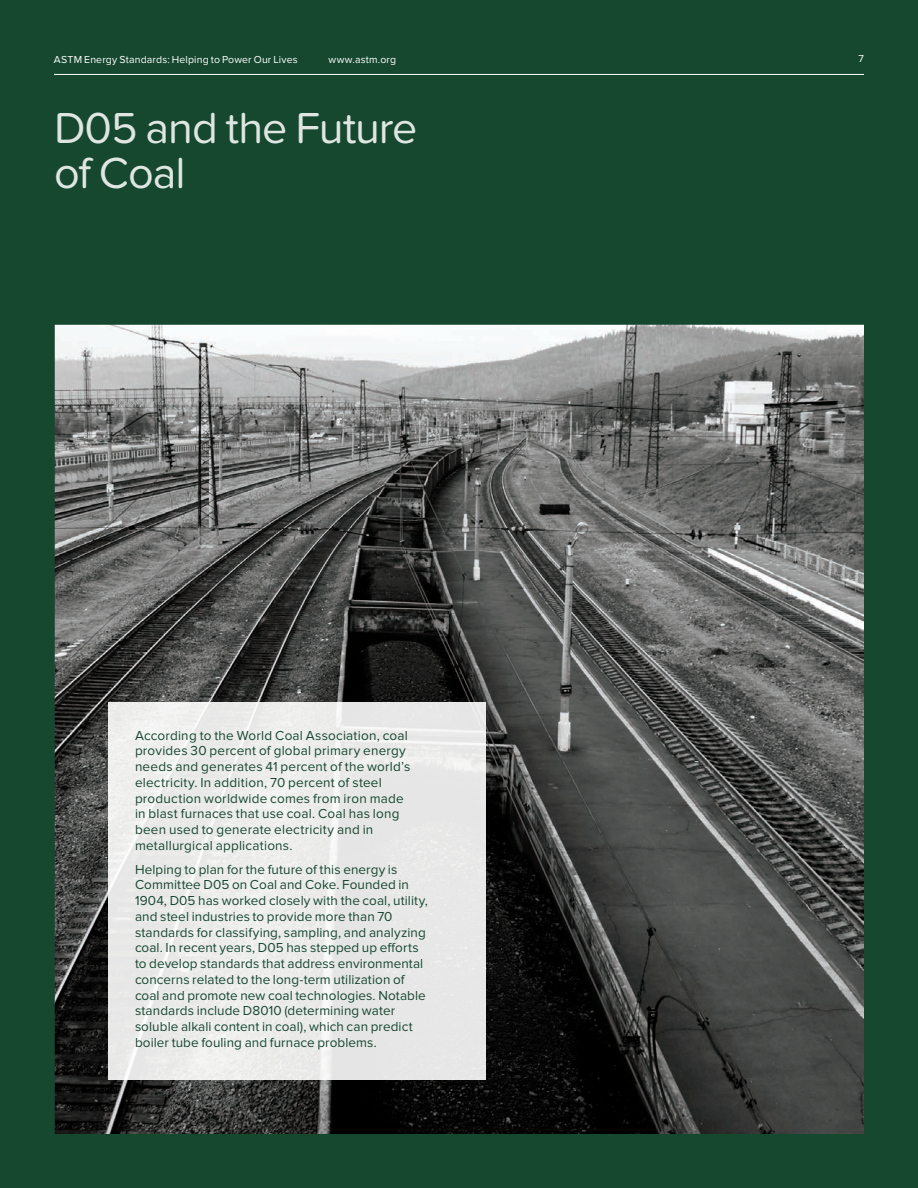
<style>
.page{position:relative;width:918px;height:1188px;background:#164830}
.page>*{position:absolute;margin:0;border:0;box-sizing:border-box;transform-origin:0 0}
.t1{font:45px/45px "Proxima Nova Soft";letter-spacing:-.025em;color:#dfe6e1}
.t2{font:13.5px/15.8px "Proxima Nova";letter-spacing:.01em;color:#164830}
.t3{font:10.5px "Proxima Nova";letter-spacing:.015em;color:#fff}
</style>
<div class="page">
<hr style="left:54px;top:74px;width:810px;height:1px;background:#fff">
<img style="left:55px;top:325px;width:809px;height:809px">
<img style="left:108px;top:702px;width:378px;height:378px">
<p class="t3" style="left:54px;top:53px;width:245px">ASTM Energy Standards: Helping to Power Our Lives</p>
<p class="t3" style="left:328px;top:53px;width:69px">www.astm.org</p>
<p class="t3" style="left:859px;top:53px;width:7px">7</p>
<h1 class="t1" style="left:54px;top:106px;width:365px">D05 and the Future of Coal</h1>
<p class="t2" style="left:135px;top:728px;width:277px">According to the World Coal Association, coal provides 30 percent of global primary energy needs and generates 41 percent of the world’s electricity. In addition, 70 percent of steel production worldwide comes from iron made in blast furnaces that use coal. Coal has long been used to generate electricity and in metallurgical applications.</p>
<p class="t2" style="left:135px;top:861px;width:294px">Helping to plan for the future of this energy is Committee D05 on Coal and Coke. Founded in 1904, D05 has worked closely with the coal, utility, and steel industries to provide more than 70 standards for classifying, sampling, and analyzing coal. In recent years, D05 has stepped up efforts to develop standards that address environmental concerns related to the long-term utilization of coal and promote new coal technologies. Notable standards include D8010 (determining water soluble alkali content in coal), which can predict boiler tube fouling and furnace problems.</p>
</div>
